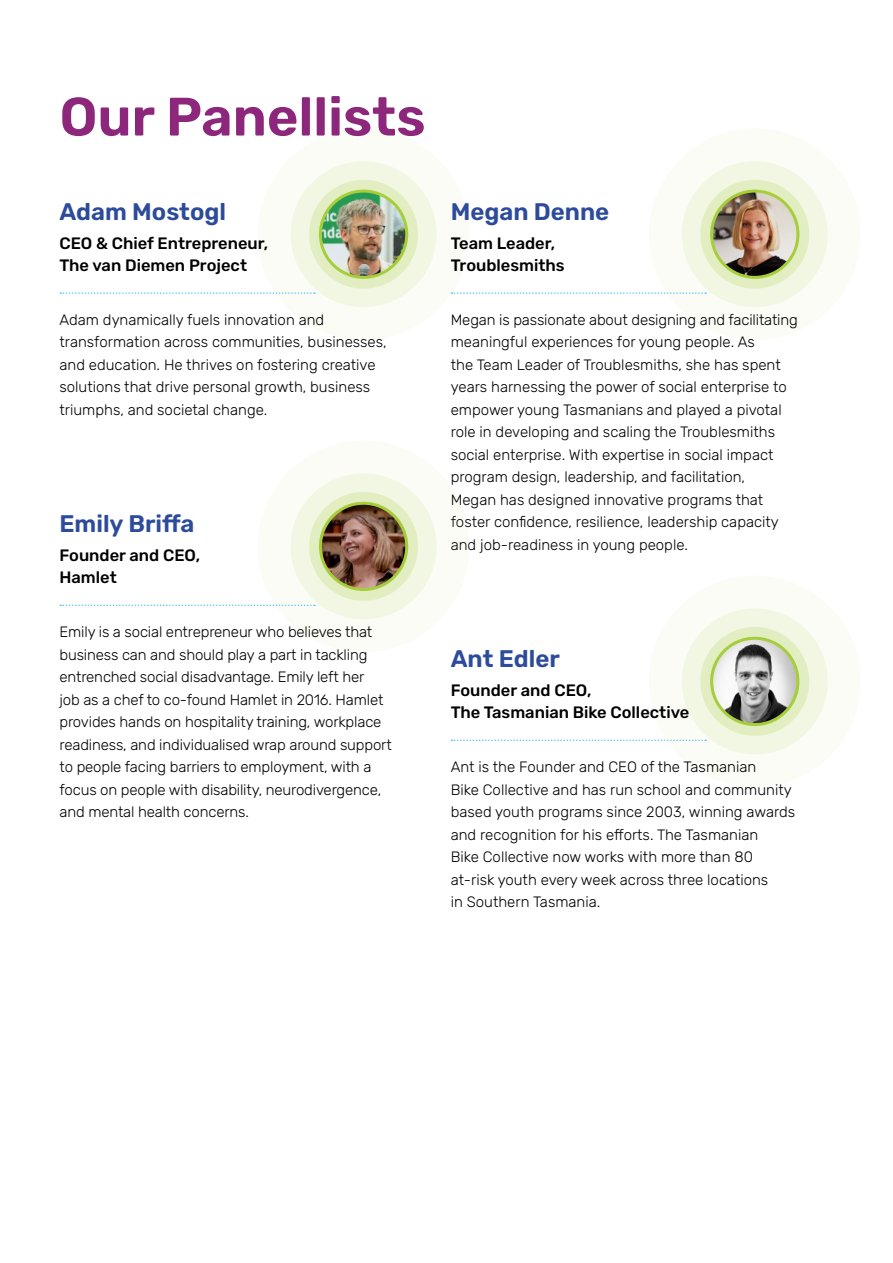
<style>
.page{position:relative;width:893px;height:1263px;background:#fff}
.page>*{position:absolute;margin:0;border:0;box-sizing:border-box;transform-origin:0 0}
.t1{font:600 54px "Rubik";color:#8d277b}
.t2{font:600 24px "Rubik";color:#2d4b9b}
.t3{font:500 16.5px/22.5px "Rubik";color:#000}
.t4{font:300 15px/22.5px "Rubik";color:#000}
</style>
<div class="page">
<div style="left:649px;top:128px;width:212px;height:212px;background:#fafcf5;border-radius:50%"></div>
<div style="left:682px;top:161px;width:146px;height:146px;background:#f1f7e2;border-radius:50%"></div>
<svg style="left:700px;top:180px;width:109px;height:109px;background:#ddebb6"></svg>
<div style="left:258px;top:128px;width:211px;height:212px;background:#fafcf5;border-radius:50%"></div>
<div style="left:291px;top:161px;width:146px;height:146px;background:#f1f7e2;border-radius:50%"></div>
<svg style="left:309px;top:180px;width:109px;height:109px;background:#deecb8"></svg>
<img style="left:320px;top:191px;width:87px;height:86px;border-radius:43px">
<div style="left:319px;top:190px;width:89px;height:89px;border:3px solid #a6ce3a;border-radius:50%"></div>
<svg style="left:60px;top:292px;width:255px;height:2px"></svg>
<div style="left:649px;top:575px;width:212px;height:212px;background:#fafcf5;border-radius:50%"></div>
<div style="left:682px;top:608px;width:146px;height:146px;background:#f1f7e2;border-radius:50%"></div>
<svg style="left:700px;top:627px;width:109px;height:109px;background:#ddebb6"></svg>
<img style="left:712px;top:638px;width:86px;height:86px;border-radius:43px">
<div style="left:710px;top:637px;width:89px;height:89px;border:3px solid #a6ce3a;border-radius:50%"></div>
<svg style="left:451px;top:739px;width:255px;height:2px"></svg>
<img style="left:712px;top:191px;width:86px;height:86px;border-radius:43px">
<div style="left:710px;top:190px;width:89px;height:89px;border:3px solid #a6ce3a;border-radius:50%"></div>
<svg style="left:451px;top:292px;width:255px;height:2px"></svg>
<div style="left:258px;top:440px;width:211px;height:212px;background:#fafcf5;border-radius:50%"></div>
<div style="left:291px;top:473px;width:146px;height:146px;background:#f1f7e2;border-radius:50%"></div>
<svg style="left:309px;top:492px;width:109px;height:109px;background:#deecb8"></svg>
<img style="left:320px;top:503px;width:87px;height:86px;border-radius:43px">
<div style="left:319px;top:502px;width:89px;height:89px;border:3px solid #a6ce3a;border-radius:50%"></div>
<svg style="left:60px;top:604px;width:255px;height:2px"></svg>
<h1 class="t1" style="left:60px;top:86px;width:368px">Our Panellists</h1>
<h2 class="t2" style="left:60px;top:198px;width:168px">Adam Mostogl</h2>
<p class="t3" style="left:60px;top:232px;width:210px">CEO &amp; Chief Entrepreneur,<br>The van Diemen Project</p>
<p class="t4" style="left:60px;top:309px;width:329px">Adam dynamically fuels innovation and transformation across communities, businesses, and education. He thrives on fostering creative solutions that drive personal growth, business triumphs, and societal change.</p>
<h2 class="t2" style="left:60px;top:510px;width:136px">Emily Briffa</h2>
<p class="t3" style="left:60px;top:544px;width:142px">Founder and CEO,<br>Hamlet</p>
<p class="t4" style="left:60px;top:621px;width:334px">Emily is a social entrepreneur who believes that business can and should play a part in tackling entrenched social disadvantage. Emily left her<br>job as a chef to co-found Hamlet in 2016. Hamlet provides hands on hospitality training, workplace readiness, and individualised wrap around support to people facing barriers to employment, with a focus on people with disability, neurodivergence, and mental health concerns.</p>
<h2 class="t2" style="left:451px;top:198px;width:160px">Megan Denne</h2>
<p class="t3" style="left:451px;top:232px;width:115px">Team Leader,<br>Troublesmiths</p>
<p class="t4" style="left:451px;top:309px;width:349px">Megan is passionate about designing and facilitating meaningful experiences for young people. As<br>the Team Leader of Troublesmiths, she has spent years harnessing the power of social enterprise to empower young Tasmanians and played a pivotal role in developing and scaling the Troublesmiths social enterprise. With expertise in social impact program design, leadership, and facilitation,<br>Megan has designed innovative programs that foster confidence, resilience, leadership capacity and job-readiness in young people.</p>
<h2 class="t2" style="left:451px;top:645px;width:111px">Ant Edler</h2>
<p class="t3" style="left:451px;top:679px;width:240px">Founder and CEO,<br>The Tasmanian Bike Collective</p>
<p class="t4" style="left:451px;top:756px;width:346px">Ant is the Founder and CEO of the Tasmanian<br>Bike Collective and has run school and community based youth programs since 2003, winning awards and recognition for his efforts. The Tasmanian<br>Bike Collective now works with more than 80 at-risk youth every week across three locations<br>in Southern Tasmania.</p>
</div>
